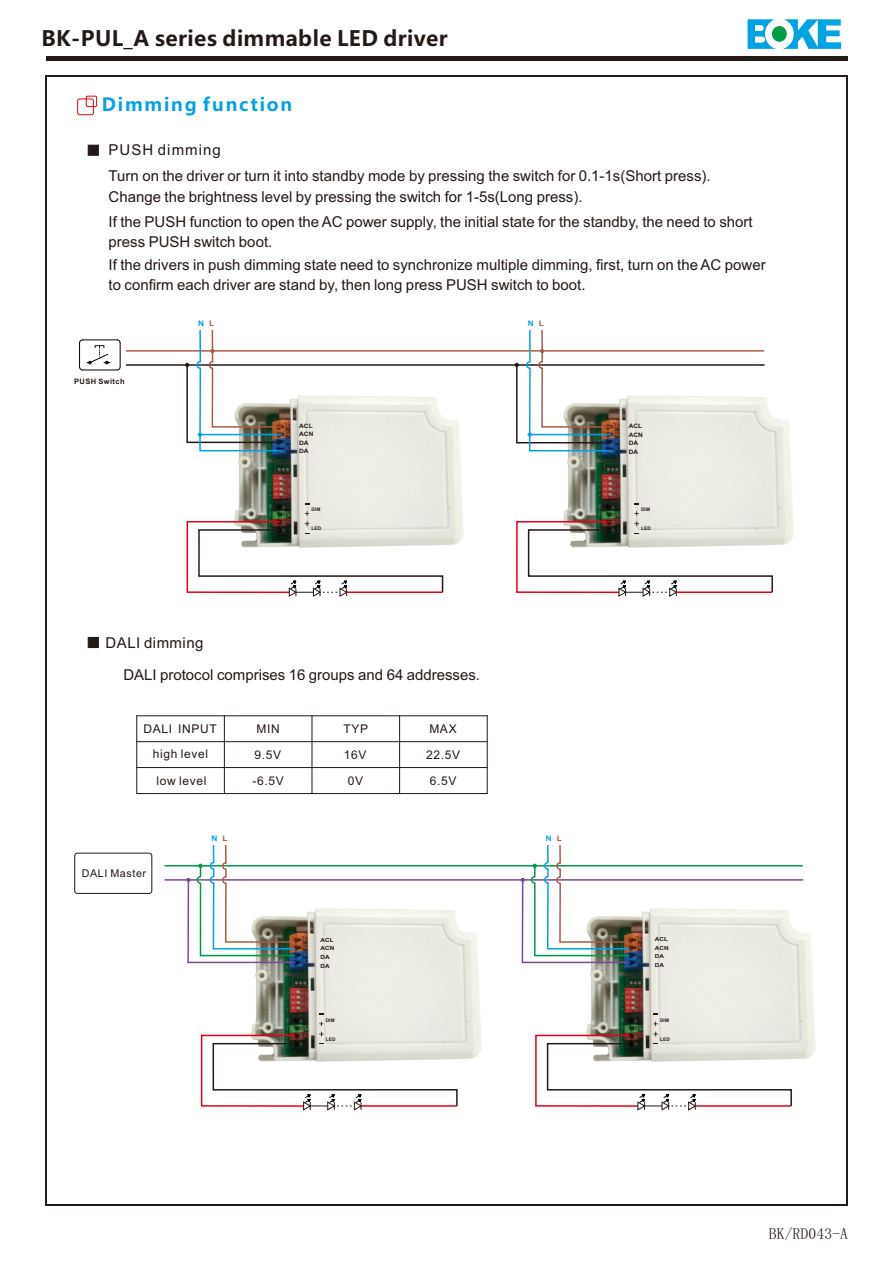
<style>
.page{position:relative;width:893px;height:1263px;background:#fff}
.page>*{position:absolute;margin:0;border:0;box-sizing:border-box;transform-origin:0 0}
.t1{font:700 21px "Microsoft Ya Hei";letter-spacing:.02em;color:#231916}
.t2{font:700 18px "Microsoft Ya Hei";letter-spacing:.105em;color:#00a1e9}
.t3{font:15.6px "Sim Sun";letter-spacing:.005em;color:#231916}
.t4{font:15px/20.1px "Arial";color:#231916}
.t5{font:15px "Arial";letter-spacing:.07em;color:#231916}
.t6{font:12px/26.1px "Arial";letter-spacing:.055em;color:#231916;text-align:center}
.t7{font:10.8px "Arial";letter-spacing:.055em;color:#231916}
.t8{font:700 7.65px "Arial";color:#00a1e9;scale:1.08 1}
.t9{font:700 7.5px "Arial";letter-spacing:.055em;color:#231916}
.t10{font:700 6.15px/8.6px "Arial";letter-spacing:.015em;color:#231916;scale:1.07 1}
.t11{font:700 6px/8.4px "Arial";letter-spacing:.015em;color:#231916;scale:1.11 1}
.t12{font:700 5.7px/8.7px "Arial";letter-spacing:.015em;color:#231916;scale:1.11 1}
.t13{font:700 5.55px/8.4px "Arial";letter-spacing:.015em;color:#231916;scale:1.14 1}
.t14{font:700 4.8px "Arial";letter-spacing:.015em;color:#231916}
.s1{color:#aa5d40}
</style>
<div class="page">
<hr style="left:46px;top:56px;width:801px;height:4px;background:#231916">
<svg style="left:748px;top:19px;width:93px;height:30px"></svg>
<hr style="left:847px;top:77px;width:1px;height:1128px;background:#231916">
<div style="left:77px;top:99px;width:17px;height:16px;border:1px solid #e60013;border-radius:2px"></div>
<div style="left:86px;top:96px;width:11px;height:11px;border:1px solid #e60013"></div>
<hr style="left:45px;top:75px;width:1px;height:1131px;background:#231916">
<hr style="left:46px;top:75px;width:802px;height:2px;background:#231916">
<hr style="left:45px;top:1204px;width:803px;height:2px;background:#231916">
<svg style="left:88px;top:145px;width:11px;height:11px"></svg>
<svg style="left:88px;top:637px;width:11px;height:11px"></svg>
<hr style="left:136px;top:715px;width:1px;height:79px;background:#231916">
<hr style="left:224px;top:715px;width:1px;height:79px;background:#231916">
<hr style="left:312px;top:715px;width:1px;height:79px;background:#231916">
<hr style="left:399px;top:715px;width:1px;height:79px;background:#231916">
<hr style="left:487px;top:715px;width:1px;height:79px;background:#231916">
<hr style="left:136px;top:793px;width:352px;height:1px;background:#231916">
<hr style="left:136px;top:767px;width:352px;height:1px;background:#231916">
<hr style="left:136px;top:741px;width:352px;height:1px;background:#231916">
<hr style="left:136px;top:715px;width:352px;height:1px;background:#231916">
<hr style="left:126px;top:364px;width:638px;height:2px;background:#231916">
<hr style="left:126px;top:350px;width:638px;height:2px;background:#aa5d40">
<hr style="left:83px;top:340px;width:34px;height:1px;background:#000">
<svg style="left:117px;top:339px;width:4px;height:32px"></svg>
<hr style="left:83px;top:370px;width:34px;height:1px;background:#000">
<svg style="left:79px;top:339px;width:31px;height:32px"></svg>
<img style="left:252px;top:909px;width:229px;height:150px">
<hr style="left:165px;top:879px;width:638px;height:2px;background:#7d4798">
<hr style="left:164px;top:865px;width:639px;height:1px;background:#094">
<svg style="left:200px;top:1032px;width:258px;height:79px"></svg>
<svg style="left:319px;top:1022px;width:4px;height:4px"></svg>
<div style="left:74px;top:853px;width:78px;height:41px;border:1px solid #231916;border-radius:3px"></div>
<svg style="left:186px;top:845px;width:111px;height:119px"></svg>
<img style="left:586px;top:909px;width:230px;height:150px">
<svg style="left:535px;top:1032px;width:258px;height:79px"></svg>
<svg style="left:653px;top:1022px;width:5px;height:4px"></svg>
<svg style="left:521px;top:845px;width:110px;height:119px"></svg>
<img style="left:235px;top:395px;width:229px;height:150px">
<svg style="left:185px;top:330px;width:98px;height:122px"></svg>
<svg style="left:186px;top:511px;width:258px;height:86px"></svg>
<img style="left:564px;top:395px;width:229px;height:150px">
<svg style="left:515px;top:330px;width:98px;height:122px"></svg>
<svg style="left:516px;top:511px;width:258px;height:86px"></svg>
<h1 class="t1" style="left:41px;top:29px;width:408px">BK-PUL_A series dimmable LED driver</h1>
<p class="t2" style="left:102px;top:97px;width:192px">Dimming function</p>
<p class="t5" style="left:109px;top:144px;width:114px">PUSH dimming</p>
<p class="t4" style="left:109px;top:166px;width:604px;line-height:21.1px">Turn on the driver or turn it into standby mode by pressing the switch for 0.1-1s(Short press).<br>Change the brightness level by pressing the switch for 1-5s(Long press).</p>
<p class="t4" style="left:109px;top:213px;width:645px">If the PUSH function to open the AC power supply, the initial state for the standby, the need to short press PUSH switch boot.</p>
<p class="t4" style="left:109px;top:256px;width:658px">If the drivers in push dimming state need to synchronize multiple dimming, first, turn on the AC power to confirm each driver are stand by, then long press PUSH switch to boot.</p>
<p class="t9" style="left:74px;top:378px;width:52px">PUSH Switch</p>
<p class="t8" style="left:198px;top:320px;width:16px">N <span class="s1">L</span></p>
<p class="t11" style="left:299px;top:422px;width:15px">ACL<br>ACN<br>DA<br>DA</p>
<p class="t14" style="left:311px;top:508px;width:10px">DIM</p>
<p class="t14" style="left:311px;top:527px;width:11px">LED</p>
<p class="t4" style="left:123px;top:628px;width:358px;line-height:32.5px;text-indent:-18px">DALI dimming<br>DALI protocol comprises 16 groups and 64 addresses.</p>
<p class="t6" style="left:144px;top:717px;width:75px;line-height:24.8px">DALI INPUT high level</p>
<p class="t6" style="left:156px;top:769px;width:52px">low level</p>
<p class="t7" style="left:82px;top:869px;width:66px">DALI Master</p>
<p class="t8" style="left:212px;top:835px;width:16px">N <span class="s1">L</span></p>
<p class="t6" style="left:252px;top:716px;width:33px">MIN<br>9.5V -6.5V</p>
<p class="t6" style="left:344px;top:716px;width:26px">TYP<br>16V<br>0V</p>
<p class="t6" style="left:426px;top:716px;width:36px">MAX<br>22.5V<br>6.5V</p>
<p class="t12" style="left:320px;top:936px;width:14px">ACL<br>ACN<br>DA<br>DA</p>
<p class="t14" style="left:326px;top:1018px;width:10px">DIM</p>
<p class="t14" style="left:326px;top:1037px;width:11px">LED</p>
<p class="t8" style="left:528px;top:320px;width:16px">N <span class="s1">L</span></p>
<p class="t8" style="left:546px;top:835px;width:16px">N <span class="s1">L</span></p>
<p class="t10" style="left:629px;top:422px;width:15px">ACL<br>ACN<br>DA<br>DA</p>
<p class="t14" style="left:641px;top:508px;width:10px">DIM</p>
<p class="t14" style="left:641px;top:527px;width:11px">LED</p>
<p class="t13" style="left:655px;top:936px;width:14px">ACL<br>ACN<br>DA<br>DA</p>
<p class="t14" style="left:660px;top:1018px;width:10px">DIM</p>
<p class="t14" style="left:660px;top:1037px;width:11px">LED</p>
<p class="t3" style="left:769px;top:1226px;width:81px">BK/RD043-A</p>
</div>
